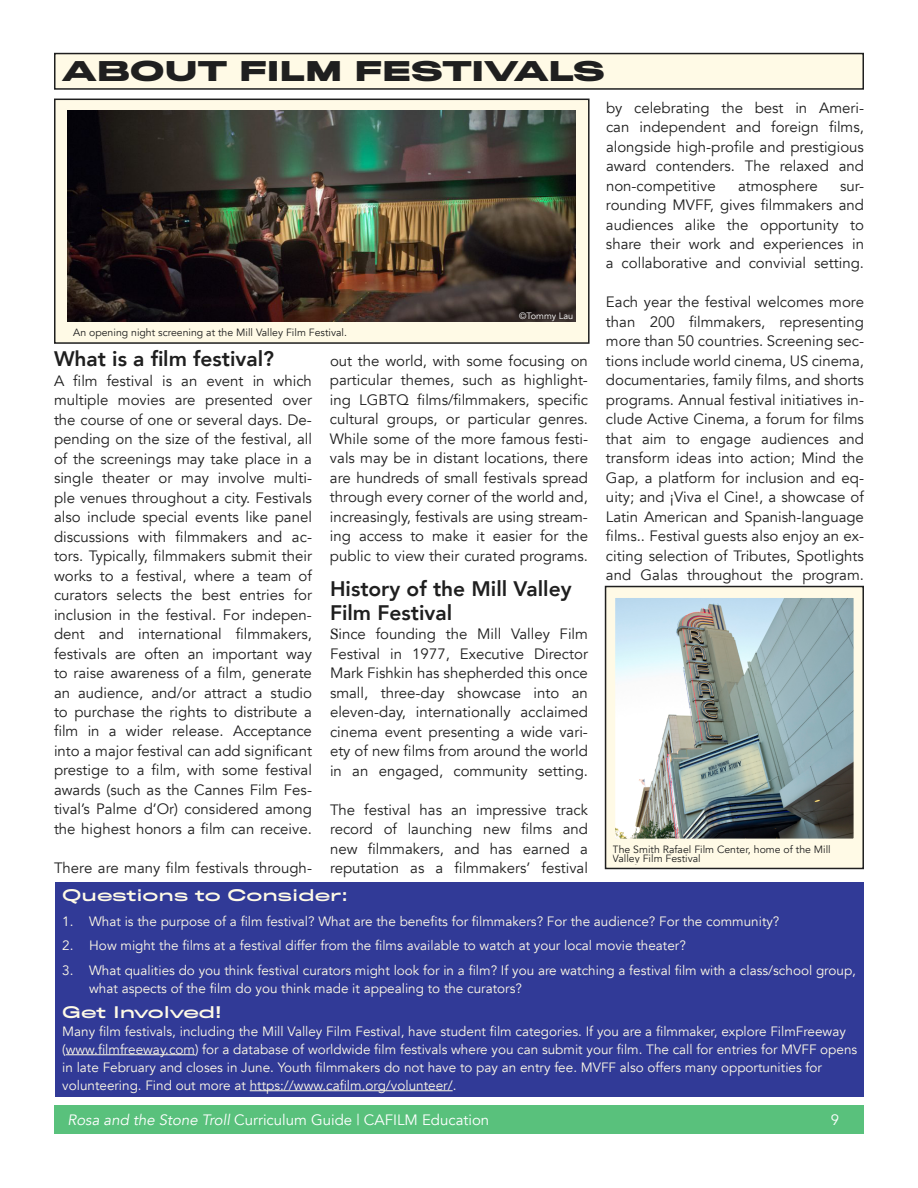
<style>
.page{position:relative;width:918px;height:1188px;background:#fff}
.page>*{position:absolute;margin:0;border:0;box-sizing:border-box;transform-origin:0 0}
.t1{font:700 25.5px "Titling Gothic FB Extended";color:#1f1f1f}
.t2{font:800 21px/24px "Avenir";color:#1f1f1f}
.t3{font:15px/19.5px "Avenir";color:#1f1f1f;text-align:justify}
.t4{font:15px "Avenir";color:#fff}
.t5{font:15px "Titling Gothic FB Extended Standard";color:#fffae6}
.t6{font:13.5px/18px "Avenir";color:#fffae6}
.t7{font:10.5px/9px "Avenir";color:#1f1f1f}
.t8{font:9.15px "Avenir";color:#fff}
.s1{font-family:"Georgia"}
.s2{font-style:italic}
</style>
<div class="page">
<div style="left:54px;top:1105px;width:810px;height:29px;background:#59c17c"></div>
<div style="left:56px;top:882px;width:808px;height:214px;background:#313a97"></div>
<hr style="left:66px;top:1054px;width:129px;height:1px;background:#fffae6">
<hr style="left:250px;top:1090px;width:203px;height:1px;background:#fffae6">
<div style="left:605px;top:586px;width:259px;height:283px;background:#fffae6;border:2px solid #1f1f1f"></div>
<img style="left:617px;top:599px;width:235px;height:238px">
<div style="left:614px;top:596px;width:241px;height:244px;border:2px solid #fffae6"></div>
<div style="left:54px;top:99px;width:536px;height:245px;background:#fffae6;border:2px solid #1f1f1f"></div>
<img style="left:68px;top:111px;width:508px;height:211px">
<div style="left:55px;top:54px;width:808px;height:35px;background:#fffae6"></div>
<div style="left:54px;top:53px;width:810px;height:37px;border:2px solid #1f1f1f"></div>
<h1 class="t1" style="left:62px;top:55px;width:544px">ABOUT FILM FESTIVALS</h1>
<p class="t7" style="left:73px;top:328px;width:275px">An opening night screening at the Mill Valley Film Festival.</p>
<p class="t8" style="left:519px;top:310px;width:56px">©Tommy Lau</p>
<h2 class="t2" style="left:54px;top:347px;width:222px">What is a film festival?</h2>
<p class="t3" style="left:54px;top:371px;width:260px">A film festival is an event in which multiple movies are presented over the course of one or several days. De&shy;pending on the size of the festival, all of the screenings may take place in a single theater or may involve multi&shy;ple venues throughout a city. Festivals also include special events like panel discussions with filmmakers and ac&shy;tors. Typically, filmmakers submit their works to a festival, where a team of curators selects the best entries for inclusion in the festival. For indepen&shy;dent and international filmmakers, festivals are often an important way to raise awareness of a film, generate an audience, and/or attract a studio to purchase the rights to distribute a film in a wider release. Acceptance into a major festival can add significant prestige to a film, with some festival awards (such as the Cannes Film Fes&shy;tival’s Palme d’Or) considered among the highest honors a film can receive.</p>
<p class="t3" style="left:54px;top:858px;width:260px">There are many film festivals through-</p>
<p class="t3" style="left:330px;top:351px;width:260px">out the world, with some focusing on particular themes, such as highlight&shy;ing LGBTQ films/filmmakers, specific cultural groups, or particular genres.<br>While some of the more famous festi&shy;vals may be in distant locations, there are hundreds of small festivals spread through every corner of the world and, increasingly, festivals are using stream&shy;ing access to make it easier for the public to view their curated programs.</p>
<h2 class="t2" style="left:330px;top:576px;width:243px">History of the Mill Valley<br>Film Festival</h2>
<p class="t3" style="left:330px;top:624px;width:260px"><span class="s1">S</span>ince founding the Mill Valley Film Festival in 1977, Executive Director Mark Fishkin has shepherded this once small, three-day showcase into an eleven-day, internationally acclaimed cinema event presenting a wide vari&shy;ety of new films from around the world in an engaged, community setting.</p>
<p class="t3" style="left:330px;top:800px;width:260px">The festival has an impressive track record of launching new films and new filmmakers, and has earned a reputation as a filmmakers’ festival</p>
<p class="t3" style="left:606px;top:98px;width:260px">by celebrating the best in Ameri&shy;can independent and foreign films, alongside high-profile and prestigious award contenders. The relaxed and non-competitive</p>
<p class="t3" style="left:738px;top:176px;width:81px">atmosphere</p>
<p class="t3" style="left:606px;top:176px;width:260px;text-indent:234px">sur&shy;rounding MVFF, gives filmmakers and audiences alike the opportunity to share their work and experiences in a collaborative and convivial setting.</p>
<p class="t3" style="left:606px;top:293px;width:260px">Each year the festival welcomes more than 200 filmmakers, representing more than 50 countries. Screening sec&shy;tions include world cinema, US cinema, documentaries, family films, and shorts programs. Annual festival initiatives in&shy;clude Active Cinema, a forum for films that aim to engage audiences and transform ideas into action; Mind the Gap, a platform for inclusion and eq&shy;uity; and ¡Viva el Cine!, a showcase of Latin American and Spanish-language films.. Festival guests also enjoy an ex&shy;citing selection of Tributes, Spotlights and Galas throughout the program.</p>
<p class="t7" style="left:613px;top:845px;width:220px">The Smith Rafael Film Center, home of the Mill<br>Valley Film Festival</p>
<p class="t5" style="left:62px;top:885px;width:288px">Questions to Consider:</p>
<p class="t6" style="left:62px;top:912px;width:719px">1. What is the purpose of a film festival? What are the benefits for filmmakers? For the audience? For the community?</p>
<p class="t6" style="left:62px;top:937px;width:625px">2. How might the films at a festival differ from the films available to watch at your local movie theater?</p>
<p class="t6" style="left:89px;top:962px;width:768px;text-indent:-27px">3. What qualities do you think festival curators might look for in a film? If you are watching a festival film with a class/school group, what aspects of the film do you think made it appealing to the curators?</p>
<p class="t5" style="left:62px;top:1002px;width:161px">Get Involved!</p>
<p class="t6" style="left:62px;top:1022px;width:797px">Many film festivals, including the Mill Valley Film Festival, have student film categories. If you are a filmmaker, explore FilmFreeway (www.filmfreeway.com) for a database of worldwide film festivals where you can submit your film. The call for entries for MVFF opens in late February and closes in June. Youth filmmakers do not have to pay an entry fee. MVFF also offers many opportunities for volunteering. Find out more at https://www.cafilm.org/volunteer/.</p>
<p class="t4" style="left:68px;top:1111px;width:423px"><span class="s2">Rosa and the Stone Troll</span> Curriculum Guide | CAFILM Education</p>
<p class="t4" style="left:831px;top:1111px;width:10px">9</p>
</div>
